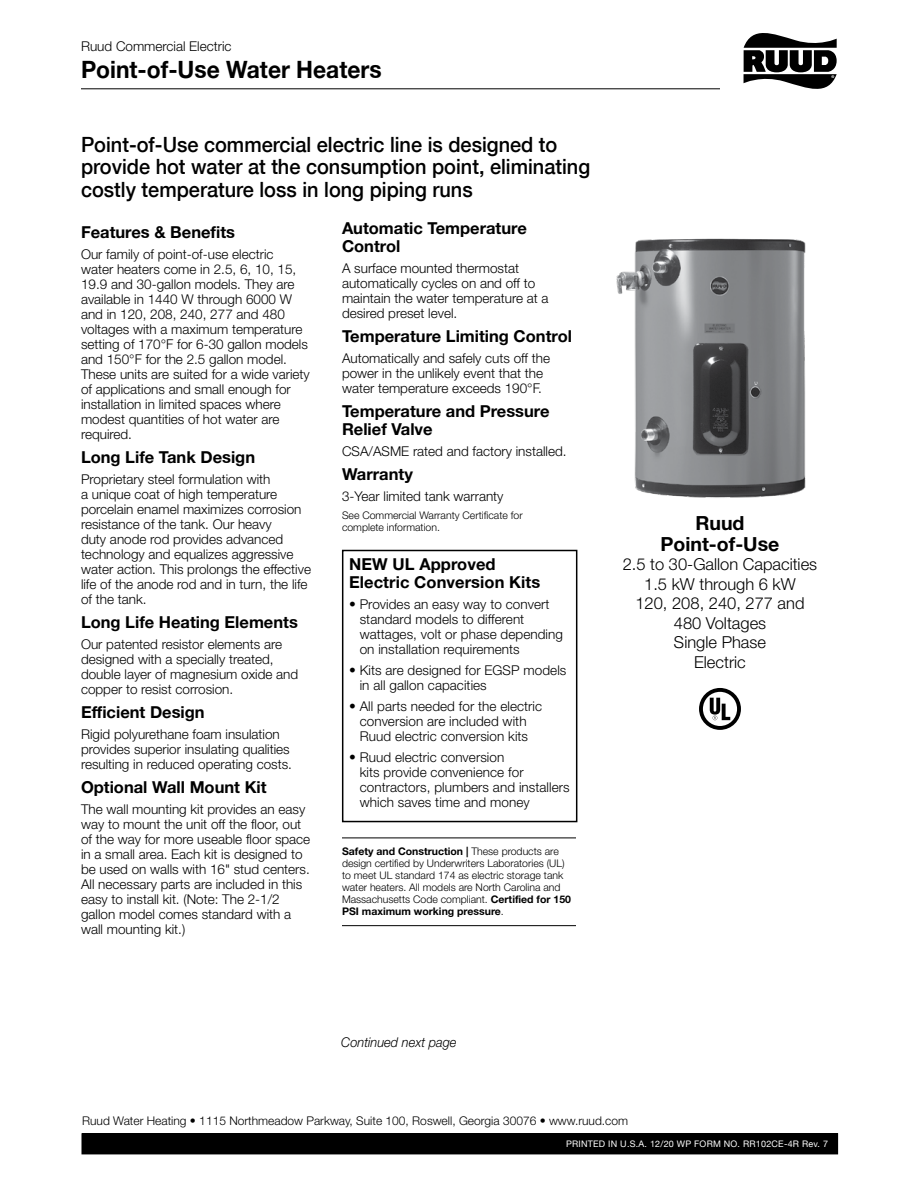
<style>
.page{position:relative;width:918px;height:1188px;background:#fff}
.page>*{position:absolute;margin:0;border:0;box-sizing:border-box;transform-origin:0 0}
.t1{font:700 24px "Rheem Sans";color:#000;scale:.95 1}
.t2{font:500 21px/22.5px "Helvetica Neue";color:#000;scale:.95 1}
.t3{font:700 19.5px/21px "Rheem Sans";color:#000;text-align:center}
.t4{font:700 16.5px/18px "Rheem Sans";color:#000}
.t5{font:300 16.5px/19.5px "Rheem Sans";color:#000;text-align:center}
.t6{font:300 13.5px/15px "Rheem Sans";color:#000}
.t7{font:italic 300 13.5px "Rheem Sans";color:#000;scale:.95 1}
.t8{font:300 12px "Rheem Sans";color:#000}
.t9{font:300 10.5px/12px "Rheem Sans";color:#000}
.t10{font:9px "Helvetica Neue";letter-spacing:.025em;color:#fff}
.s1{font-weight:700}
</style>
<div class="page">
<img style="left:616px;top:238px;width:190px;height:260px">
<svg style="left:699px;top:688px;width:42px;height:42px"></svg>
<hr style="left:81px;top:88px;width:639px;height:1px;background:#000">
<svg style="left:743px;top:33px;width:94px;height:56px"></svg>
<div style="left:82px;top:1134px;width:756px;height:20px;background:#000"></div>
<hr style="left:342px;top:838px;width:234px;height:1px;background:#000">
<hr style="left:342px;top:925px;width:234px;height:1px;background:#000">
<div style="left:342px;top:550px;width:235px;height:272px;border:2px solid #000"></div>
<p class="t6" style="left:81px;top:39px;width:152px">Ruud Commercial Electric</p>
<h1 class="t1" style="left:81px;top:55px;width:318px">Point-of-Use Water Heaters</h1>
<h2 class="t2" style="left:81px;top:133px;width:538px">Point-of-Use commercial electric line is designed to provide hot water at the consumption point, eliminating costly temperature loss in long piping runs</h2>
<p class="t4" style="left:81px;top:222px;width:156px">Features &amp; Benefits</p>
<p class="t6" style="left:81px;top:246px;width:230px">Our family of point-of-use electric<br>water heaters come in 2.5, 6, 10, 15, 19.9 and 30-gallon models. They are available in 1440 W through 6000 W and in 120, 208, 240, 277 and 480 voltages with a maximum temperature setting of 170°F for 6-30 gallon models and 150°F for the 2.5 gallon model.<br>These units are suited for a wide variety of applications and small enough for installation in limited spaces where modest quantities of hot water are required.</p>
<p class="t4" style="left:81px;top:447px;width:176px">Long Life Tank Design</p>
<p class="t6" style="left:81px;top:471px;width:232px">Proprietary steel formulation with<br>a unique coat of high temperature porcelain enamel maximizes corrosion resistance of the tank. Our heavy<br>duty anode rod provides advanced technology and equalizes aggressive water action. This prolongs the effective life of the anode rod and in turn, the life of the tank.</p>
<p class="t4" style="left:81px;top:612px;width:218px">Long Life Heating Elements</p>
<p class="t6" style="left:81px;top:636px;width:219px">Our patented resistor elements are designed with a specially treated, double layer of magnesium oxide and copper to resist corrosion.</p>
<p class="t4" style="left:81px;top:702px;width:125px">Efficient Design</p>
<p class="t6" style="left:81px;top:726px;width:213px">Rigid polyurethane foam insulation provides superior insulating qualities resulting in reduced operating costs.</p>
<p class="t4" style="left:81px;top:777px;width:187px">Optional Wall Mount Kit</p>
<p class="t6" style="left:81px;top:801px;width:231px">The wall mounting kit provides an easy way to mount the unit off the floor, out of the way for more useable floor space in a small area. Each kit is designed to be used on walls with 16" stud centers.<br>All necessary parts are included in this easy to install kit. (Note: The 2-1/2 gallon model comes standard with a wall mounting kit.)</p>
<p class="t4" style="left:342px;top:218px;width:186px">Automatic Temperature<br>Control</p>
<p class="t6" style="left:342px;top:260px;width:208px">A surface mounted thermostat automatically cycles on and off to maintain the water temperature at a desired preset level.</p>
<p class="t4" style="left:342px;top:326px;width:232px">Temperature Limiting Control</p>
<p class="t6" style="left:342px;top:350px;width:210px">Automatically and safely cuts off the power in the unlikely event that the water temperature exceeds 190°F.</p>
<p class="t4" style="left:342px;top:401px;width:209px">Temperature and Pressure<br>Relief Valve</p>
<p class="t6" style="left:342px;top:443px;width:226px">CSA/ASME rated and factory installed.</p>
<p class="t4" style="left:342px;top:464px;width:72px">Warranty</p>
<p class="t6" style="left:342px;top:488px;width:163px">3-Year limited tank warranty</p>
<p class="t9" style="left:342px;top:509px;width:182px">See Commercial Warranty Certificate for complete information.</p>
<p class="t4" style="left:349px;top:555px;width:193px">NEW UL Approved<br>Electric Conversion Kits</p>
<p class="t6" style="left:360px;top:596px;width:205px;text-indent:-11px">• Provides an easy way to convert standard models to different wattages, volt or phase depending on installation requirements</p>
<p class="t6" style="left:360px;top:662px;width:208px;text-indent:-11px">• Kits are designed for EGSP models in all gallon capacities</p>
<p class="t6" style="left:349px;top:698px;width:195px;text-align:center">• All parts needed for the electric conversion are included with<br>Ruud electric conversion kits</p>
<p class="t6" style="left:360px;top:749px;width:211px;text-indent:-11px">• Ruud electric conversion<br>kits provide convenience for contractors, plumbers and installers which saves time and money</p>
<p class="t9" style="left:342px;top:845px;width:231px"><span class="s1">Safety and Construction |</span> These products are design certified by Underwriters Laboratories (UL) to meet UL standard 174 as electric storage tank water heaters. All models are North Carolina and Massachusetts Code compliant. <span class="s1">Certified for 150<br>PSI maximum working pressure</span>.</p>
<h3 class="t3" style="left:661px;top:512px;width:120px">Ruud<br>Point-of-Use</h3>
<p class="t5" style="left:623px;top:554px;width:196px">2.5 to 30-Gallon Capacities<br>1.5 kW through 6 kW<br>120, 208, 240, 277 and<br>480 Voltages<br>Single Phase<br>Electric</p>
<p class="t7" style="left:341px;top:1034px;width:123px">Continued next page</p>
<p class="t8" style="left:82px;top:1113px;width:548px">Ruud Water Heating • 1115 Northmeadow Parkway, Suite 100, Roswell, Georgia 30076 • www.ruud.com</p>
<p class="t10" style="left:566px;top:1137px;width:263px">PRINTED IN U.S.A. 12/20 WP FORM NO. RR102CE-4R Rev. 7</p>
</div>
